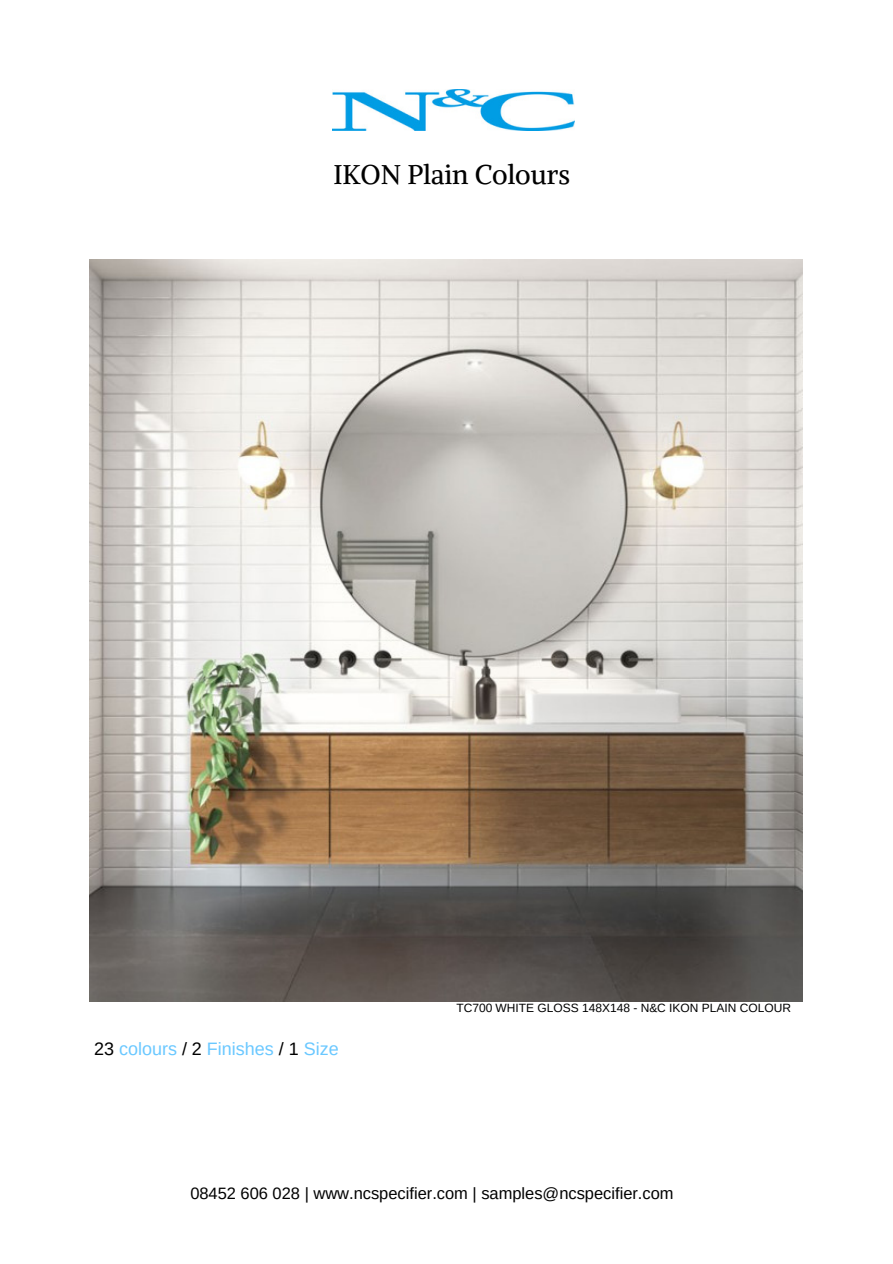
<style>
.page{position:relative;width:893px;height:1264px;background:#fff}
.page>*{position:absolute;margin:0;border:0;box-sizing:border-box;transform-origin:0 0}
.t1{font:27px "Alike";color:#000}
.t2{font:18px "Arimo";color:#6ac8ff}
.t3{font:16.5px "Arimo";color:#000}
.t4{font:12px "Arimo";color:#000}
.s1{color:#000}
</style>
<div class="page">
<img style="left:333px;top:89px;width:241px;height:42px">
<img style="left:89px;top:260px;width:713px;height:741px">
<p class="t1" style="left:333px;top:158px;width:238px">IKON Plain Colours</p>
<p class="t2" style="left:94px;top:1039px;width:246px"><span class="s1">23</span> colours <span class="s1">/ 2</span> Finishes <span class="s1">/ 1</span> Size</p>
<p class="t4" style="left:456px;top:1001px;width:336px">TC700 WHITE GLOSS 148X148 - N&amp;C IKON PLAIN COLOUR</p>
<p class="t3" style="left:190px;top:1183px;width:485px">08452 606 028 | www.ncspecifier.com | samples@ncspecifier.com</p>
</div>
